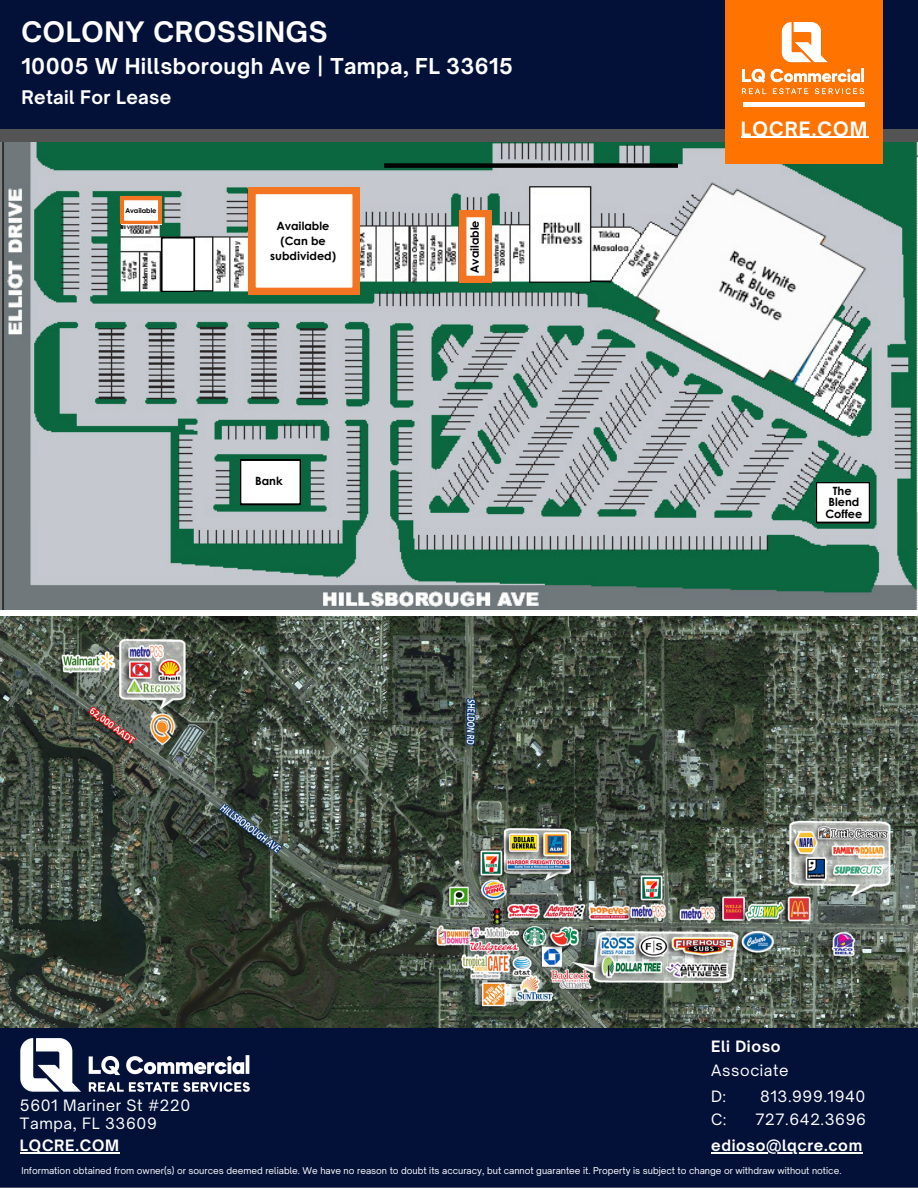
<style>
.page{position:relative;width:918px;height:1188px;background:#fff}
.page>*{position:absolute;margin:0;border:0;box-sizing:border-box;transform-origin:0 0}
.t1{font:700 27px "Open Sauce One";letter-spacing:.03em;color:#fff}
.t2{font:700 21px "Open Sauce One";letter-spacing:.02em;color:#fff}
.t3{font:700 18.9px "Open Sauce One";letter-spacing:.06em;color:#fff}
.t4{font:700 18px "Open Sauce One";letter-spacing:.02em;color:#fff}
.t5{font:15px/23.7px "Open Sauce One";letter-spacing:.04em;color:#fff}
.t6{font:700 15px "Open Sauce One";letter-spacing:.04em;color:#fff}
.t7{font:700 11.4px "Century Gothic";color:#000}
.t8{font:9px "Open Sauce One";color:#fff}
.t9{font:700 6.75px "Century Gothic";color:#000}
.s1{font-weight:700}
</style>
<div class="page">
<div style="left:0;top:0;width:918px;height:137px;background:#031138"></div>
<img style="left:0;top:616px;width:918px;height:412px">
<img style="left:0;top:141px;width:918px;height:469px">
<div style="left:0;top:129px;width:918px;height:12px;background:#545454"></div>
<div style="left:726px;top:0;width:157px;height:163px;background:#ff7300"></div>
<img style="left:742px;top:23px;width:122px;height:72px">
<hr style="left:743px;top:103px;width:121px;height:4px;background:#fff">
<hr style="left:741px;top:137px;width:128px;height:1px;background:#fff">
<div style="left:0;top:1028px;width:918px;height:159px;background:#031138"></div>
<hr style="left:711px;top:1152px;width:152px;height:1px;background:#fff">
<hr style="left:0;top:1187px;width:918px;height:1px;background:#545454">
<hr style="left:20px;top:1152px;width:100px;height:1px;background:#fff">
<img style="left:20px;top:1038px;width:230px;height:54px">
<svg style="left:249px;top:187px;width:110px;height:107px"></svg>
<svg style="left:459px;top:211px;width:33px;height:71px"></svg>
<svg style="left:240px;top:460px;width:61px;height:44px"></svg>
<svg style="left:816px;top:482px;width:54px;height:41px"></svg>
<svg style="left:121px;top:197px;width:40px;height:27px"></svg>
<div style="left:384px;top:163px;width:294px;height:5px;background:#000"></div>
<svg style="left:591px;top:280px;width:21px;height:3px"></svg>
<div style="left:161px;top:237px;width:34px;height:55px;background:#000"></div>
<svg style="left:162px;top:238px;width:32px;height:53px;background:#f2f2f2"></svg>
<h3 class="t1" style="left:21px;top:15px;width:308px">COLONY CROSSINGS</h3>
<h1 class="t2" style="left:21px;top:53px;width:493px">10005 W Hillsborough Ave | Tampa, FL 33615</h1>
<h4 class="t4" style="left:21px;top:86px;width:152px">Retail For Lease</h4>
<p class="t9" style="left:125px;top:205px;width:33px">Available</p>
<p class="t7" style="left:277px;top:217px;width:54px">Available</p>
<p class="t7" style="left:280px;top:232px;width:47px">(Can be</p>
<p class="t7" style="left:270px;top:247px;width:67px">subdivided)</p>
<p class="t7" style="left:255px;top:472px;width:29px">Bank</p>
<h6 class="t7" style="left:466px;top:273px;width:54px;rotate:-90deg">Available</h6>
<h2 class="t3" style="left:741px;top:117px;width:128px">LQCRE.COM</h2>
<p class="t7" style="left:833px;top:482px;width:20px">The</p>
<h6 class="t7" style="left:828px;top:493px;width:32px">Blend</h6>
<p class="t7" style="left:825px;top:505px;width:39px">Coffee</p>
<p class="t5" style="left:711px;top:1035px;width:79px"><span class="s1">Eli Dioso<br></span>Associate</p>
<p class="t5" style="left:711px;top:1084px;width:16px">D:</p>
<p class="t5" style="left:760px;top:1084px;width:107px">813.999.1940</p>
<p class="t5" style="left:711px;top:1108px;width:16px">C:</p>
<p class="t5" style="left:756px;top:1108px;width:112px">727.642.3696</p>
<p class="t6" style="left:711px;top:1136px;width:152px">edioso@lqcre.com</p>
<p class="t8" style="left:21px;top:1165px;width:822px">Information obtained from owner(s) or sources deemed reliable. We have no reason to doubt its accuracy, but cannot guarantee it. Property is subject to change or withdraw without notice.</p>
<p class="t5" style="left:20px;top:1093px;width:172px">5601 Mariner St #220</p>
<p class="t5" style="left:20px;top:1111px;width:138px">Tampa, FL 33609</p>
<p class="t6" style="left:20px;top:1136px;width:101px">LQCRE.COM</p>
</div>
